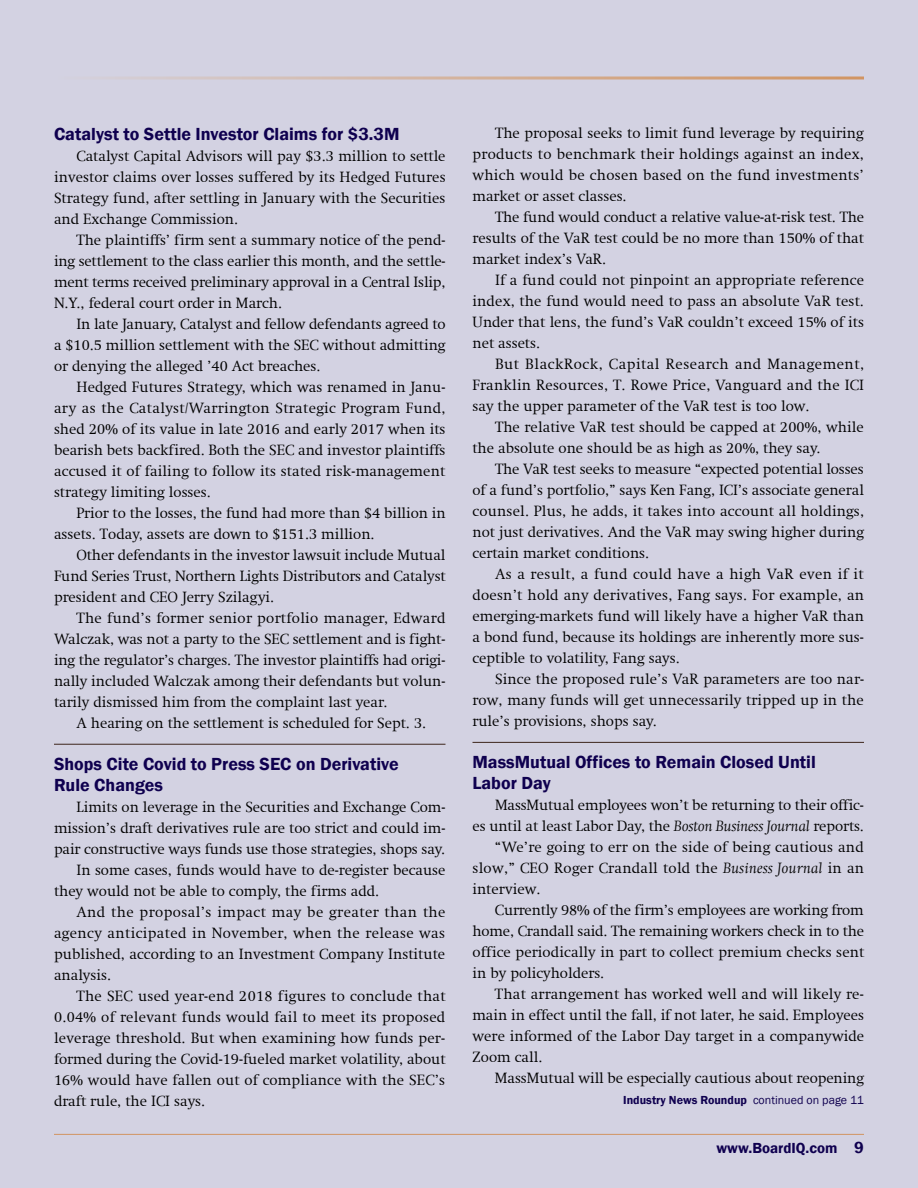
<style>
.page{position:relative;width:918px;height:1188px;background:#d3d2e2}
.page>*{position:absolute;margin:0;border:0;box-sizing:border-box;transform-origin:0 0}
.t1{font:600 18px/21px "Franklin Gothic";color:#0f004f}
.t2{font:300 15px/21px "Swift Com";color:#000;text-align:justify}
.t3{font:300 15px "Swift Com";letter-spacing:.02em;color:#000}
.t4{font:300 15px "Swift Com";letter-spacing:.025em;color:#000}
.t5{font:300 15px "Swift Com";letter-spacing:.03em;color:#000}
.t6{font:600 15px "Franklin Gothic";color:#0f004f}
.t7{font:600 12px "Franklin Gothic";color:#0f004f}
.s1{font-weight:400}
.s2{font-style:italic}
.s3{font-size:16.5px}
</style>
<div class="page">
<hr style="left:54px;top:1134px;width:810px;height:1px;background:#d19461">
<hr style="left:54px;top:76px;width:810px;height:3px;background:#fff">
<hr style="left:473px;top:742px;width:391px;height:1px;background:#3d251b">
<hr style="left:54px;top:744px;width:392px;height:1px;background:#3d251b">
<p class="t1" style="left:54px;top:124px;width:347px">Catalyst to Settle Investor Claims for $3.3M</p>
<p class="t2" style="left:54px;top:147px;width:393px;text-indent:22px">Catalyst Capital Advisors will pay $3.3 million to settle investor claims over losses suffered by its Hedged Futures Strategy fund, after settling in January with the Securities and Exchange Commission.</p>
<p class="t2" style="left:54px;top:231px;width:393px;text-indent:22px">The plaintiffs’ firm sent a summary notice of the pend&shy;ing settlement to the class earlier this month, and the settle&shy;ment terms received preliminary approval in a Central Islip, N.Y., federal court order in March.</p>
<p class="t2" style="left:54px;top:315px;width:393px;text-indent:22px">In late January, Catalyst and fellow defendants agreed to a $10.5 million settlement with the SEC without admitting or denying the alleged ’40 Act breaches.</p>
<p class="t2" style="left:54px;top:378px;width:393px;text-indent:22px">Hedged Futures Strategy, which was renamed in Janu&shy;ary as the Catalyst/Warrington Strategic Program Fund, shed 20% of its value in late 2016 and early 2017 when its bearish bets backfired. Both the SEC and investor plaintiffs accused it of failing to follow its stated risk-management strategy limiting losses.</p>
<p class="t2" style="left:54px;top:504px;width:393px;text-indent:22px">Prior to the losses, the fund had more than $4 billion in assets. Today, assets are down to $151.3 million.</p>
<p class="t2" style="left:54px;top:546px;width:393px;text-indent:22px">Other defendants in the investor lawsuit include Mutual Fund Series Trust, Northern Lights Distributors and Catalyst president and CEO Jerry Szilagyi.</p>
<p class="t2" style="left:54px;top:609px;width:393px;text-indent:22px">The fund’s former senior portfolio manager, Edward Walczak, was not a party to the SEC settlement and is fight&shy;ing the regulator’s charges. The investor plaintiffs had origi&shy;nally included Walczak among their defendants but volun&shy;tarily dismissed him from the complaint last year.</p>
<p class="t2" style="left:77px;top:714px;width:351px">A hearing on the settlement is scheduled for Sept. 3.</p>
<p class="t1" style="left:54px;top:754px;width:346px">Shops Cite Covid to Press SEC on Derivative<br>Rule Changes</p>
<p class="t2" style="left:76px;top:798px;width:371px">Limits on leverage in the Securities and Exchange Com-</p>
<p class="t2" style="left:54px;top:819px;width:393px">mission’s draft derivatives rule are too strict and could im-</p>
<p class="t2" style="left:54px;top:840px;width:393px">pair constructive ways funds use those strategies, shops say.</p>
<p class="t2" style="left:77px;top:861px;width:371px">In some cases, funds would have to de-register because</p>
<p class="t2" style="left:54px;top:882px;width:327px">they would not be able to comply, the firms add.</p>
<p class="t5" style="left:77px;top:906px;width:371px">And the proposal’s impact may be greater than the</p>
<p class="t4" style="left:54px;top:927px;width:393px">agency anticipated in November, when the release was</p>
<p class="t2" style="left:54px;top:945px;width:393px">published, according to an Investment Company Institute</p>
<p class="t2" style="left:54px;top:966px;width:59px">analysis.</p>
<p class="t3" style="left:77px;top:990px;width:371px">The SEC used year-end 2018 figures to conclude that</p>
<p class="t3" style="left:54px;top:1011px;width:393px">0.04% of relevant funds would fail to meet its proposed</p>
<p class="t2" style="left:54px;top:1029px;width:393px">leverage threshold. But when examining how funds per-</p>
<p class="t2" style="left:54px;top:1050px;width:393px">formed during the Covid-19-fueled market volatility, about</p>
<p class="t2" style="left:54px;top:1071px;width:393px">16% would have fallen out of compliance with the SEC’s</p>
<p class="t2" style="left:54px;top:1092px;width:153px">draft rule, the ICI says.</p>
<p class="t7" style="left:623px;top:1095px;width:242px">Industry News Roundup <span class="s1">continued on page 11</span></p>
<p class="t2" style="left:472px;top:124px;width:393px;text-indent:22px">The proposal seeks to limit fund leverage by requiring products to benchmark their holdings against an index, which would be chosen based on the fund investments’ market or asset classes.</p>
<p class="t2" style="left:472px;top:208px;width:393px;text-indent:22px">The fund would conduct a relative value-at-risk test. The results of the VaR test could be no more than 150% of that market index’s VaR.</p>
<p class="t2" style="left:472px;top:271px;width:393px;text-indent:22px">If a fund could not pinpoint an appropriate reference index, the fund would need to pass an absolute VaR test.<br>Under that lens, the fund’s VaR couldn’t exceed 15% of its net assets.</p>
<p class="t2" style="left:472px;top:355px;width:393px;text-indent:22px">But BlackRock, Capital Research and Management, Franklin Resources, T. Rowe Price, Vanguard and the ICI say the upper parameter of the VaR test is too low.</p>
<p class="t2" style="left:472px;top:418px;width:393px;text-indent:22px">The relative VaR test should be capped at 200%, while the absolute one should be as high as 20%, they say.</p>
<p class="t2" style="left:472px;top:460px;width:393px;text-indent:22px">The VaR test seeks to measure “expected potential losses of a fund’s portfolio,” says Ken Fang, ICI’s associate general counsel. Plus, he adds, it takes into account all holdings, not just derivatives. And the VaR may swing higher during certain market conditions.</p>
<p class="t2" style="left:472px;top:565px;width:393px;text-indent:22px">As a result, a fund could have a high VaR even if it doesn’t hold any derivatives, Fang says. For example, an emerging-markets fund will likely have a higher VaR than a bond fund, because its holdings are inherently more sus&shy;ceptible to volatility, Fang says.</p>
<p class="t2" style="left:472px;top:670px;width:393px;text-indent:22px">Since the proposed rule’s VaR parameters are too nar&shy;row, many funds will get unnecessarily tripped up in the rule’s provisions, shops say.</p>
<p class="t1" style="left:472px;top:753px;width:345px">MassMutual Offices to Remain Closed Until<br>Labor Day</p>
<p class="t2" style="left:495px;top:796px;width:370px">MassMutual employees won’t be returning to their offic-</p>
<p class="t2" style="left:472px;top:817px;width:393px">es until at least Labor Day, the <span class="s2">Boston Business Journal</span> reports.</p>
<p class="t2" style="left:495px;top:838px;width:370px">“We’re going to err on the side of being cautious and</p>
<p class="t3" style="left:472px;top:862px;width:393px">slow,” CEO Roger Crandall told the <span class="s2">Business Journal</span> in an</p>
<p class="t2" style="left:472px;top:880px;width:69px">interview.</p>
<p class="t2" style="left:495px;top:901px;width:370px">Currently 98% of the firm’s employees are working from</p>
<p class="t2" style="left:472px;top:922px;width:393px">home, Crandall said. The remaining workers check in to the</p>
<p class="t2" style="left:472px;top:943px;width:393px">office periodically in part to collect premium checks sent</p>
<p class="t2" style="left:472px;top:964px;width:133px">in by policyholders.</p>
<p class="t2" style="left:495px;top:985px;width:370px">That arrangement has worked well and will likely re-</p>
<p class="t2" style="left:472px;top:1006px;width:393px">main in effect until the fall, if not later, he said. Employees</p>
<p class="t2" style="left:472px;top:1027px;width:393px">were informed of the Labor Day target in a companywide</p>
<p class="t2" style="left:472px;top:1048px;width:71px">Zoom call.</p>
<p class="t2" style="left:495px;top:1069px;width:370px">MassMutual will be especially cautious about reopening</p>
<p class="t6" style="left:716px;top:1142px;width:149px">www.BoardIQ.com <span class="s3">9</span></p>
</div>
